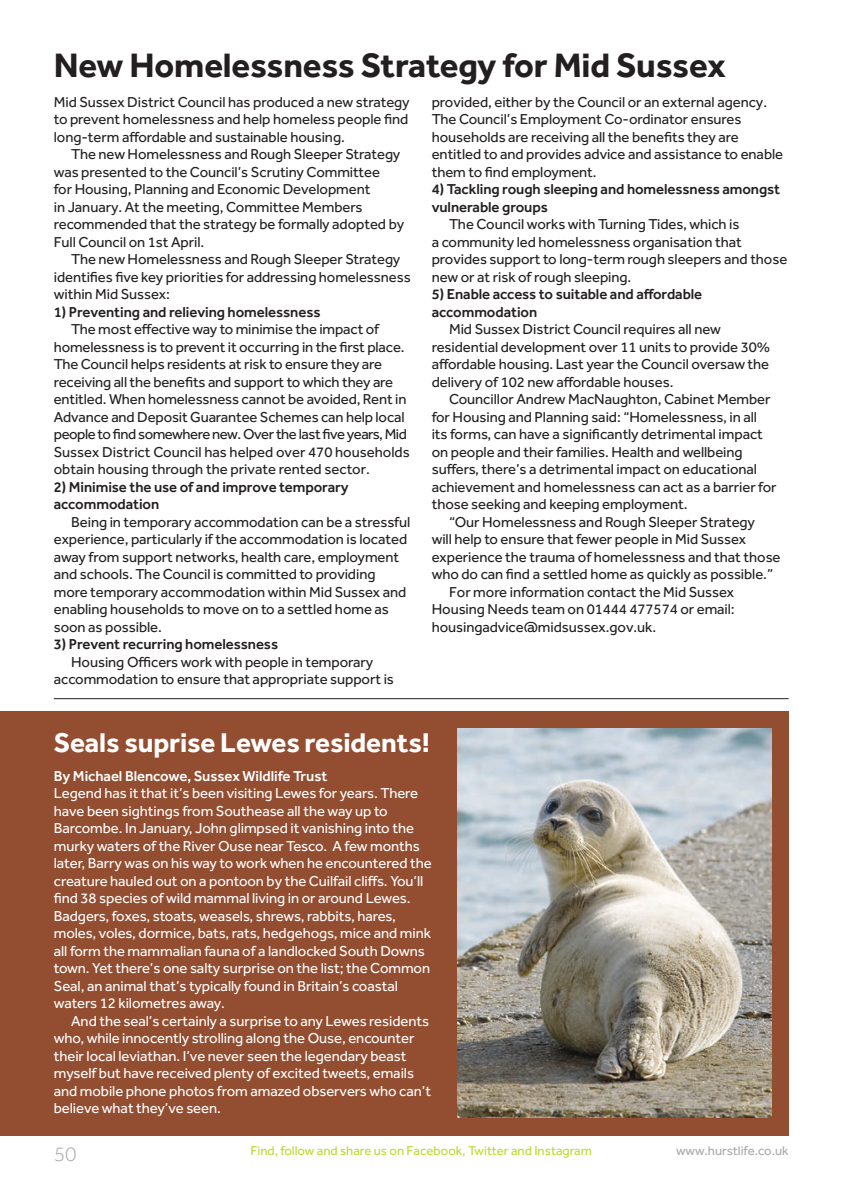
<style>
.page{position:relative;width:843px;height:1184px;background:#fff}
.page>*{position:absolute;margin:0;border:0;box-sizing:border-box;transform-origin:0 0}
.t1{font:700 35px "Effra";letter-spacing:-.005em;color:#231f20}
.t2{font:700 28px "Effra";letter-spacing:-.005em;color:#fff}
.t3{font:300 21px "Effra";color:#a8a9ad}
.t4{font:14.88px/17.5px "Effra";letter-spacing:-.005em;color:#231f20}
.t5{font:14.88px/17.5px "Effra";letter-spacing:-.005em;color:#fff}
.t6{font:500 14.88px/17.5px "Effra";letter-spacing:-.005em;color:#231f20}
.t7{font:500 14.88px "Effra";letter-spacing:-.005em;color:#fff}
.t8{font:13.12px "Effra";color:#c1d72f}
.t9{font:13.12px "Effra";color:#a8a9ad}
</style>
<div class="page">
<div style="left:0;top:711px;width:788px;height:424px;background:#934e31"></div>
<hr style="left:54px;top:698px;width:734px;height:1px;background:#231f20">
<img style="left:458px;top:728px;width:313px;height:389px">
<h1 class="t1" style="left:54px;top:44px;width:673px">New Homelessness Strategy for Mid Sussex</h1>
<p class="t4" style="left:54px;top:93px;width:357px;text-align:justify">Mid Sussex District Council has produced a new strategy to prevent homelessness and help homeless people find long-term affordable and sustainable housing.</p>
<p class="t4" style="left:54px;top:145px;width:352px;text-indent:17px">The new Homelessness and Rough Sleeper Strategy was presented to the Council’s Scrutiny Committee<br>for Housing, Planning and Economic Development<br>in January. At the meeting, Committee Members recommended that the strategy be formally adopted by Full Council on 1st April.</p>
<p class="t4" style="left:54px;top:250px;width:358px;text-indent:17px">The new Homelessness and Rough Sleeper Strategy identifies five key priorities for addressing homelessness within Mid Sussex:</p>
<p class="t6" style="left:54px;top:303px;width:268px">1) Preventing and relieving homelessness</p>
<p class="t4" style="left:54px;top:320px;width:357px;text-indent:17px">The most effective way to minimise the impact of homelessness is to prevent it occurring in the first place.<br>The Council helps residents at risk to ensure they are receiving all the benefits and support to which they are entitled. When homelessness cannot be avoided, Rent in Advance and Deposit Guarantee Schemes can help local people to find somewhere new. Over the last five years, Mid Sussex District Council has helped over 470 households obtain housing through the private rented sector.</p>
<p class="t6" style="left:54px;top:478px;width:296px">2) Minimise the use of and improve temporary accommodation</p>
<p class="t4" style="left:54px;top:513px;width:358px;text-indent:17px">Being in temporary accommodation can be a stressful experience, particularly if the accommodation is located away from support networks, health care, employment and schools. The Council is committed to providing more temporary accommodation within Mid Sussex and enabling households to move on to a settled home as soon as possible.</p>
<p class="t6" style="left:54px;top:635px;width:226px">3) Prevent recurring homelessness</p>
<p class="t4" style="left:54px;top:653px;width:341px;text-align:center">Housing Officers work with people in temporary accommodation to ensure that appropriate support is</p>
<p class="t4" style="left:431px;top:93px;width:353px">provided, either by the Council or an external agency.<br>The Council’s Employment Co-ordinator ensures households are receiving all the benefits they are entitled to and provides advice and assistance to enable them to find employment.</p>
<p class="t6" style="left:431px;top:180px;width:350px">4) Tackling rough sleeping and homelessness amongst vulnerable groups</p>
<p class="t4" style="left:431px;top:215px;width:357px;text-indent:17px">The Council works with Turning Tides, which is<br>a community led homelessness organisation that provides support to long-term rough sleepers and those new or at risk of rough sleeping.</p>
<p class="t6" style="left:431px;top:285px;width:272px">5) Enable access to suitable and affordable accommodation</p>
<p class="t4" style="left:431px;top:320px;width:340px;text-indent:17px">Mid Sussex District Council requires all new residential development over 11 units to provide 30% affordable housing. Last year the Council oversaw the delivery of 102 new affordable houses.</p>
<p class="t4" style="left:431px;top:390px;width:346px;text-indent:17px">Councillor Andrew MacNaughton, Cabinet Member for Housing and Planning said: “Homelessness, in all its forms, can have a significantly detrimental impact on people and their families. Health and wellbeing suffers, there’s a detrimental impact on educational achievement and homelessness can act as a barrier for those seeking and keeping employment.</p>
<p class="t4" style="left:449px;top:513px;width:307px">“Our Homelessness and Rough Sleeper Strategy</p>
<p class="t4" style="left:431px;top:530px;width:316px">will help to ensure that fewer people in Mid Sussex</p>
<p class="t4" style="left:431px;top:548px;width:350px">experience the trauma of homelessness and that those</p>
<p class="t4" style="left:431px;top:565px;width:343px">who do can find a settled home as quickly as possible.”</p>
<p class="t4" style="left:449px;top:583px;width:286px">For more information contact the Mid Sussex</p>
<p class="t4" style="left:431px;top:600px;width:304px">Housing Needs team on 01444 477574 or email:</p>
<p class="t4" style="left:431px;top:618px;width:226px">housingadvice@midsussex.gov.uk.</p>
<h2 class="t2" style="left:54px;top:725px;width:377px">Seals suprise Lewes residents!</h2>
<p class="t7" style="left:54px;top:767px;width:275px">By Michael Blencowe, Sussex Wildlife Trust</p>
<p class="t5" style="left:54px;top:784px;width:379px">Legend has it that it’s been visiting Lewes for years. There have been sightings from Southease all the way up to Barcombe. In January, John glimpsed it vanishing into the murky waters of the River Ouse near Tesco. A few months later, Barry was on his way to work when he encountered the creature hauled out on a pontoon by the Cuilfail cliffs. You’ll find 38 species of wild mammal living in or around Lewes.<br>Badgers, foxes, stoats, weasels, shrews, rabbits, hares, moles, voles, dormice, bats, rats, hedgehogs, mice and mink all form the mammalian fauna of a landlocked South Downs town. Yet there’s one salty surprise on the list; the Common Seal, an animal that’s typically found in Britain’s coastal waters 12 kilometres away.</p>
<p class="t5" style="left:54px;top:1012px;width:378px;text-indent:17px">And the seal’s certainly a surprise to any Lewes residents who, while innocently strolling along the Ouse, encounter their local leviathan. I’ve never seen the legendary beast myself but have received plenty of excited tweets, emails and mobile phone photos from amazed observers who can’t believe what they’ve seen.</p>
<h3 class="t3" style="left:54px;top:1141px;width:24px">50</h3>
<p class="t8" style="left:250px;top:1143px;width:343px">Find, follow and share us on Facebook, Twitter and Instagram</p>
<p class="t9" style="left:676px;top:1143px;width:114px">www.hurstlife.co.uk</p>
</div>
